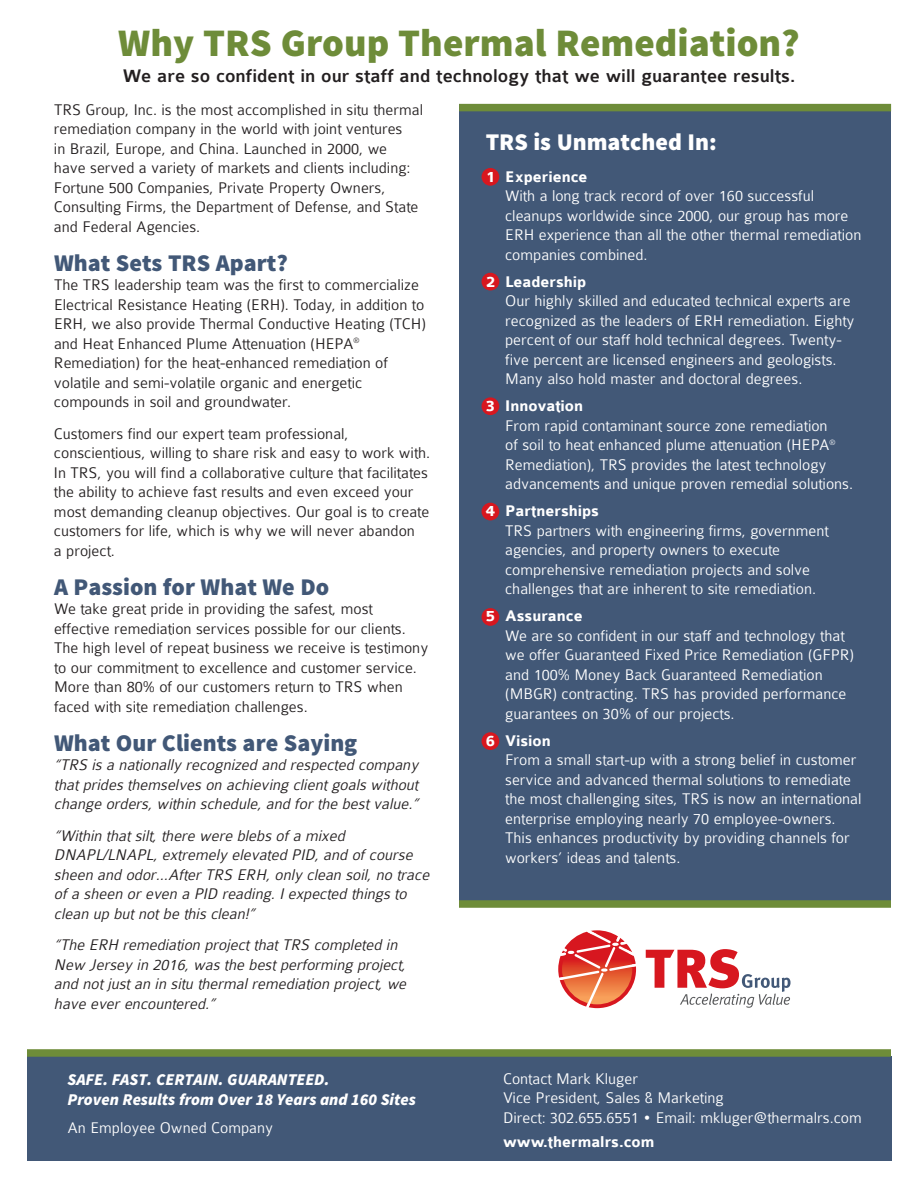
<style>
.page{position:relative;width:918px;height:1188px;background:#fff}
.page>*{position:absolute;margin:0;border:0;box-sizing:border-box;transform-origin:0 0}
.t1{font:900 39px "Source Sans Pro";color:#6e8c39}
.t2{font:900 24px "Source Sans Pro";color:#425877}
.t3{font:900 24px "Source Sans Pro";color:#fff}
.t4{font:500 19.5px "Colaborate";color:#231f20}
.t5{font:300 16.5px/19.5px "Colaborate";color:#fff}
.t6{font:300 16.5px/19.5px "Colaborate";color:#231f20}
.t7{font:italic 300 16.5px/19.5px "Colaborate";color:#231f20}
.t8{font:italic 900 16.5px "Source Sans Pro";color:#fff}
.t9{font:700 16.5px "Colaborate";color:#fff}
.s1{font-weight:700}
</style>
<div class="page">
<div style="left:459px;top:104px;width:432px;height:800px;background:#425877"></div>
<div style="left:459px;top:104px;width:432px;height:7px;background:#6e8c39"></div>
<div style="left:459px;top:900px;width:432px;height:8px;background:#6e8c39"></div>
<div style="left:482px;top:168px;width:17px;height:18px;background:#d7171f;border-radius:50%"></div>
<div style="left:482px;top:273px;width:17px;height:17px;background:#d7171f;border-radius:50%"></div>
<div style="left:482px;top:397px;width:17px;height:18px;background:#d7171f;border-radius:50%"></div>
<div style="left:482px;top:503px;width:17px;height:17px;background:#d7171f;border-radius:50%"></div>
<div style="left:482px;top:608px;width:17px;height:18px;background:#d7171f;border-radius:50%"></div>
<div style="left:482px;top:732px;width:17px;height:18px;background:#d7171f;border-radius:50%"></div>
<div style="left:27px;top:1056px;width:864px;height:105px;background:#425877"></div>
<div style="left:27px;top:1049px;width:864px;height:8px;background:#6e8c39"></div>
<svg style="left:558px;top:930px;width:78px;height:78px"></svg>
<svg style="left:646px;top:949px;width:145px;height:59px"></svg>
<p class="t1" style="left:118px;top:28px;width:683px">Why TRS Group Thermal Remediation?</p>
<p class="t4" style="left:123px;top:68px;width:674px">We are so confident in our staff and technology that we will guarantee results.</p>
<p class="t6" style="left:54px;top:101px;width:371px">TRS Group, Inc. is the most accomplished in situ thermal remediation company in the world with joint ventures</p>
<p class="t6" style="left:54px;top:140px;width:335px">in Brazil, Europe, and China. Launched in 2000, we</p>
<p class="t6" style="left:54px;top:160px;width:358px">have served a variety of markets and clients including:</p>
<p class="t6" style="left:54px;top:179px;width:366px">Fortune 500 Companies, Private Property Owners,<br>Consulting Firms, the Department of Defense, and State and Federal Agencies.</p>
<p class="t2" style="left:54px;top:254px;width:235px">What Sets TRS Apart?</p>
<p class="t6" style="left:54px;top:277px;width:374px">The TRS leadership team was the first to commercialize Electrical Resistance Heating (ERH). Today, in addition to ERH, we also provide Thermal Conductive Heating (TCH) and Heat Enhanced Plume Attenuation (HEPA<sup>® </sup>Remediation) for the heat-enhanced remediation of volatile and semi-volatile organic and energetic compounds in soil and groundwater.</p>
<p class="t6" style="left:54px;top:425px;width:378px">Customers find our expert team professional, conscientious, willing to share risk and easy to work with.<br>In TRS, you will find a collaborative culture that facilitates the ability to achieve fast results and even exceed your most demanding cleanup objectives. Our goal is to create customers for life, which is why we will never abandon</p>
<p class="t6" style="left:54px;top:542px;width:62px">a project.</p>
<p class="t2" style="left:54px;top:578px;width:277px">A Passion for What We Do</p>
<p class="t6" style="left:54px;top:601px;width:376px">We take great pride in providing the safest, most effective remediation services possible for our clients.<br>The high level of repeat business we receive is testimony to our commitment to excellence and customer service.<br>More than 80% of our customers return to TRS when faced with site remediation challenges.</p>
<p class="t2" style="left:54px;top:734px;width:305px">What Our Clients are Saying</p>
<p class="t7" style="left:54px;top:757px;width:369px">“TRS is a nationally recognized and respected company that prides themselves on achieving client goals without change orders, within schedule, and for the best value.”</p>
<p class="t7" style="left:54px;top:827px;width:380px">“Within that silt, there were blebs of a mixed DNAPL/LNAPL, extremely elevated PID, and of course sheen and odor…After TRS ERH, only clean soil, no trace of a sheen or even a PID reading. I expected things to clean up but not be this clean!”</p>
<p class="t7" style="left:54px;top:937px;width:357px">“The ERH remediation project that TRS completed in New Jersey in 2016, was the best performing project, and not just an in situ thermal remediation project, we have ever encountered.”</p>
<p class="t8" style="left:68px;top:1070px;width:264px">SAFE. FAST. CERTAIN. GUARANTEED.</p>
<p class="t8" style="left:68px;top:1089px;width:350px">Proven Results from Over 18 Years and 160 Sites</p>
<p class="t5" style="left:68px;top:1120px;width:207px">An Employee Owned Company</p>
<p class="t3" style="left:486px;top:133px;width:233px">TRS is Unmatched In:</p>
<p class="t5" style="left:505px;top:168px;width:358px;text-indent:-20px"><span class="s1">1 Experience<br></span>With a long track record of over 160 successful cleanups worldwide since 2000, our group has more ERH experience than all the other thermal remediation companies combined.</p>
<p class="t5" style="left:505px;top:273px;width:351px;text-indent:-20px"><span class="s1">2 Leadership<br></span>Our highly skilled and educated technical experts are recognized as the leaders of ERH remediation. Eighty percent of our staff hold technical degrees. Twenty&shy;five percent are licensed engineers and geologists.<br>Many also hold master and doctoral degrees.</p>
<p class="t5" style="left:505px;top:398px;width:350px;text-indent:-19px"><span class="s1">3 Innovation<br></span>From rapid contaminant source zone remediation<br>of soil to heat enhanced plume attenuation (HEPA<sup>® </sup>Remediation), TRS provides the latest technology advancements and unique proven remedial solutions.</p>
<p class="t5" style="left:505px;top:503px;width:325px;text-indent:-20px"><span class="s1">4 Partnerships<br></span>TRS partners with engineering firms, government agencies, and property owners to execute comprehensive remediation projects and solve challenges that are inherent to site remediation.</p>
<p class="t5" style="left:505px;top:608px;width:351px;text-indent:-20px"><span class="s1">5 Assurance<br></span>We are so confident in our staff and technology that we offer Guaranteed Fixed Price Remediation (GFPR) and 100% Money Back Guaranteed Remediation (MBGR) contracting. TRS has provided performance guarantees on 30% of our projects.</p>
<p class="t5" style="left:505px;top:732px;width:358px;text-indent:-20px"><span class="s1">6 Vision<br></span>From a small start-up with a strong belief in customer service and advanced thermal solutions to remediate the most challenging sites, TRS is now an international enterprise employing nearly 70 employee-owners.<br>This enhances productivity by providing channels for workers’ ideas and talents.</p>
<p class="t5" style="left:503px;top:1070px;width:137px">Contact Mark Kluger</p>
<p class="t5" style="left:503px;top:1090px;width:222px">Vice President, Sales &amp; Marketing</p>
<p class="t5" style="left:503px;top:1109px;width:360px">Direct: 302.655.6551 • Email: mkluger@thermalrs.com</p>
<p class="t9" style="left:503px;top:1131px;width:153px">www.thermalrs.com</p>
</div>
